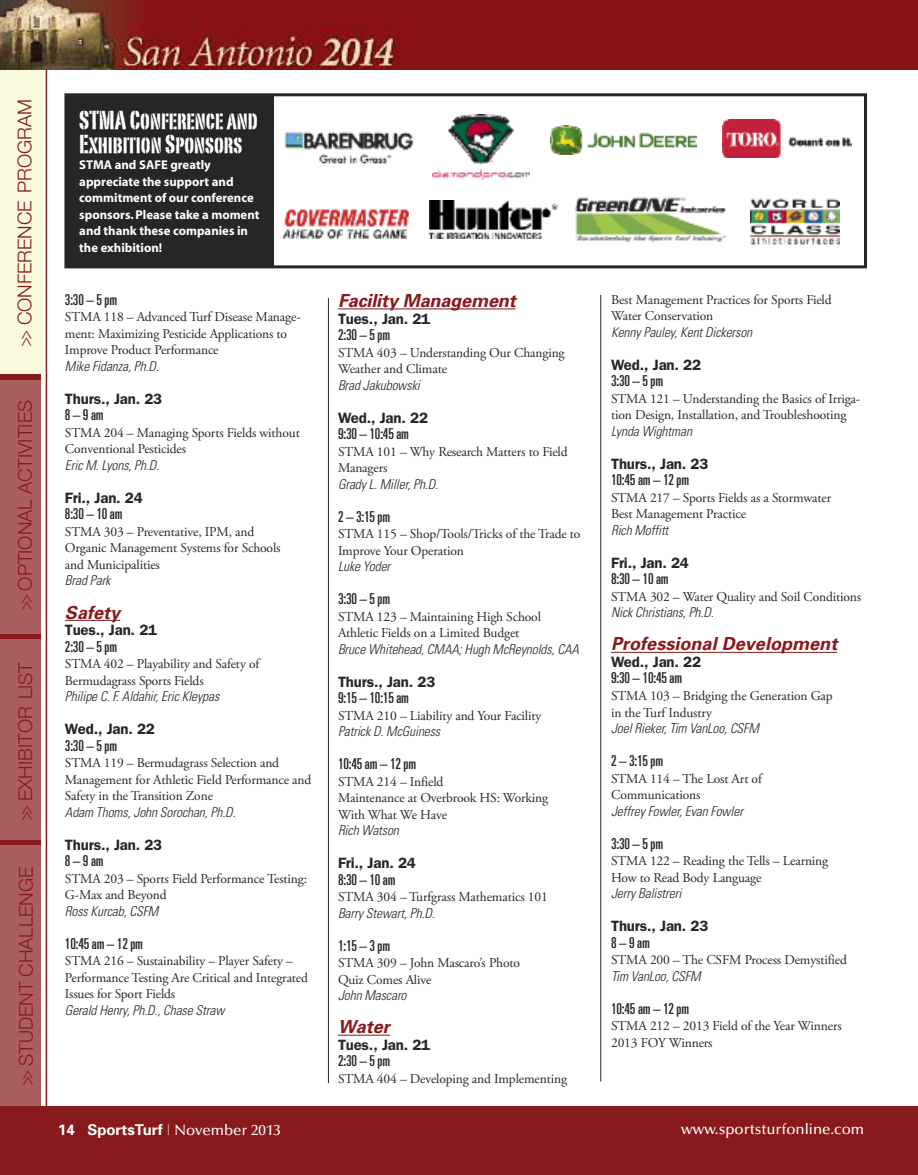
<style>
.page{position:relative;width:918px;height:1175px;background:#fff}
.page>*{position:absolute;margin:0;border:0;box-sizing:border-box;transform-origin:0 0}
.t1{font:25.5px/24px "Portago ITCTT";color:#fff}
.t2{font:300 19.2px "Helvetica Neue";color:#88191c}
.t3{font:italic 700 18px "Univers";color:#88191c}
.t4{font:600 15px/16.5px "Franklin Gothic";letter-spacing:-.01em;color:#272627}
.t5{font:ultra-condensed 15px/16.5px "Univers";letter-spacing:-.01em;color:#272627}
.t6{font:700 15px "Univers";color:#fff}
.t7{font:500 15px "Optima";color:#fff}
.t8{font:13.5px/16.5px "Adobe Garamond Pro";letter-spacing:-.01em;color:#272627}
.t9{font:700 12.75px/16.5px "Myriad";color:#fff}
.s1{font-family:"Univers";font-stretch:condensed}
.s2{font-family:"Univers";font-weight:300;font-style:italic;font-stretch:condensed}
.s3{font-family:"Univers";font-weight:400;font-stretch:ultra-condensed}
.s4{font-family:"Franklin Gothic";font-weight:600;font-stretch:normal}
.s5{font-weight:100;font-stretch:ultra-condensed}
.s6{font-family:"Optima";font-weight:500}
</style>
<div class="page">
<hr style="left:46px;top:0;width:1px;height:1109px;background:#88191c">
<hr style="left:65px;top:620px;width:55px;height:1px;background:#88191c">
<hr style="left:338px;top:308px;width:178px;height:1px;background:#88191c">
<hr style="left:338px;top:1034px;width:52px;height:1px;background:#88191c">
<hr style="left:611px;top:652px;width:226px;height:1px;background:#88191c">
<hr style="left:328px;top:298px;width:1px;height:785px;background:#272627">
<hr style="left:600px;top:295px;width:1px;height:786px;background:#272627">
<div style="left:0;top:38px;width:42px;height:336px;background:#f9f9de"></div>
<div style="left:0;top:380px;width:41px;height:253px;background:#ab5e60"></div>
<div style="left:0;top:639px;width:41px;height:201px;background:#ab5e60"></div>
<div style="left:0;top:845px;width:41px;height:260px;background:#ab5e60"></div>
<div style="left:0;top:1105px;width:918px;height:69px;background:#88191c"></div>
<img style="left:0;top:0;width:918px;height:69px">
<div style="left:64px;top:93px;width:803px;height:175px;border:3px solid #272627"></div>
<img style="left:282px;top:209px;width:127px;height:30px">
<img style="left:750px;top:198px;width:90px;height:47px">
<img style="left:284px;top:132px;width:130px;height:32px">
<div style="left:65px;top:94px;width:209px;height:174px;background:#272627"></div>
<img style="left:575px;top:197px;width:152px;height:46px">
<img style="left:433px;top:114px;width:97px;height:66px">
<img style="left:550px;top:125px;width:147px;height:29px">
<img style="left:430px;top:201px;width:128px;height:38px">
<img style="left:722px;top:120px;width:130px;height:38px">
<p class="t2" style="left:18px;top:346px;width:248px;rotate:-90deg"><span class="s1">&gt;&gt;</span> CONFERENCE PROGRAM</p>
<p class="t2" style="left:18px;top:610px;width:211px;rotate:-90deg"><span class="s1">&gt;&gt;</span> OPTIONAL ACTIVITIES</p>
<p class="t2" style="left:19px;top:820px;width:160px;rotate:-90deg"><span class="s1">&gt;&gt;</span> EXHIBITOR LIST</p>
<p class="t2" style="left:19px;top:1085px;width:220px;rotate:-90deg"><span class="s1">&gt;&gt;</span> STUDENT CHALLENGE</p>
<p class="t1" style="left:79px;top:107px;width:180px">STMA Conferenceand<br>Exhibition Sponsors</p>
<p class="t9" style="left:79px;top:158px;width:182px">STMA and SAFE greatly appreciate the support and commitment of our conference sponsors.Please take a moment and thank these companies in the exhibition!</p>
<p class="t5" style="left:65px;top:292px;width:54px">3:30 – 5 pm</p>
<p class="t8" style="left:65px;top:310px;width:237px">STMA 118 – Advanced Turf Disease Manage&shy;ment: Maximizing Pesticide Applications to Improve Product Performance<br><span class="s2">Mike Fidanza, Ph.D.</span></p>
<p class="t4" style="left:65px;top:390px;width:99px">Thurs., Jan. 23<br><span class="s3">8–9am</span></p>
<p class="t8" style="left:65px;top:425px;width:236px">STMA 204 – Managing Sports Fields without<br>Conventional Pesticides<br><span class="s2">Eric M. Lyons, Ph.D.</span></p>
<p class="t4" style="left:65px;top:489px;width:79px">Fri., Jan. 24<br><span class="s3">8:30 – 10 am</span></p>
<p class="t8" style="left:65px;top:524px;width:217px">STMA 303 – Preventative, IPM, and<br>Organic Management Systems for Schools and Municipalities<br><span class="s2">Brad Park</span></p>
<p class="t3" style="left:65px;top:605px;width:57px">Safety</p>
<p class="t4" style="left:65px;top:621px;width:94px">Tues., Jan. 21<br><span class="s3">2:30 – 5 pm</span></p>
<p class="t8" style="left:65px;top:656px;width:196px">STMA 402 – Playability and Safety of<br>Bermudagrass Sports Fields<br><span class="s2">Philipe C. F. Aldahir, Eric Kleypas</span></p>
<p class="t4" style="left:65px;top:720px;width:92px">Wed., Jan. 22<br><span class="s3">3:30 – 5 pm</span></p>
<p class="t8" style="left:65px;top:755px;width:248px">STMA 119 – Bermudagrass Selection and Management for Athletic Field Performance and Safety in the Transition Zone<br><span class="s2">Adam Thoms, John Sorochan, Ph.D.</span></p>
<p class="t4" style="left:65px;top:836px;width:99px">Thurs., Jan. 23<br><span class="s3">8–9am</span></p>
<p class="t8" style="left:65px;top:871px;width:244px">STMA 203 – Sports Field Performance Testing:<br>G-Max and Beyond<br><span class="s2">Ross Kurcab, CSFM</span></p>
<p class="t5" style="left:65px;top:936px;width:80px">10:45 am – 12 pm</p>
<p class="t8" style="left:65px;top:953px;width:245px">STMA 216 – Sustainability – Player Safety – Performance Testing Are Critical and Integrated Issues for Sport Fields<br><span class="s2">Gerald Henry, Ph.D., Chase Straw</span></p>
<p class="t3" style="left:338px;top:294px;width:179px">Facility Management</p>
<p class="t4" style="left:338px;top:310px;width:94px">Tues., Jan. 21<br><span class="s3">2:30 – 5 pm</span></p>
<p class="t8" style="left:338px;top:345px;width:228px">STMA 403 – Understanding Our Changing<br>Weather and Climate<br><span class="s2">Brad Jakubowski</span></p>
<p class="t5" style="left:338px;top:410px;width:92px"><span class="s4">Wed., Jan. 22<br></span>9:30 – 10:45 am</p>
<p class="t8" style="left:338px;top:444px;width:231px">STMA 101 – Why Research Matters to Field<br>Managers<br><span class="s2">Grady L. Miller, Ph.D.</span></p>
<p class="t5" style="left:338px;top:509px;width:54px">2 – 3:15 pm</p>
<p class="t8" style="left:338px;top:527px;width:244px">STMA 115 – Shop/Tools/Tricks of the Trade to<br>Improve Your Operation<br><span class="s2">Luke Yoder</span></p>
<p class="t5" style="left:338px;top:592px;width:54px">3:30 – 5 pm</p>
<p class="t8" style="left:338px;top:609px;width:242px">STMA 123 – Maintaining High School<br>Athletic Fields on a Limited Budget<br><span class="s2">Bruce Whitehead, CMAA; Hugh McReynolds, CAA</span></p>
<p class="t4" style="left:338px;top:673px;width:99px">Thurs., Jan. 23<br><span class="s3">9:15 – 10:15 am</span></p>
<p class="t8" style="left:338px;top:708px;width:205px">STMA 210 – Liability and Your Facility<br><span class="s2">Patrick D. McGuiness</span></p>
<p class="t5" style="left:338px;top:757px;width:80px">10:45 am – 12 pm</p>
<p class="t8" style="left:338px;top:774px;width:212px">STMA 214 – Infield<br>Maintenance at Overbrook HS: Working<br>With What We Have<br><span class="s2">Rich Watson</span></p>
<p class="t4" style="left:338px;top:854px;width:79px">Fri., Jan. 24<br><span class="s3">8:30 – 10 am</span></p>
<p class="t8" style="left:338px;top:890px;width:211px">STMA 304 – Turfgrass Mathematics 101<br><span class="s2">Barry Stewart, Ph.D.</span></p>
<p class="t5" style="left:338px;top:938px;width:54px">1:15 – 3 pm</p>
<p class="t8" style="left:338px;top:956px;width:184px">STMA 309 – John Mascaro’s Photo<br>Quiz Comes Alive<br><span class="s2">John Mascaro</span></p>
<p class="t3" style="left:338px;top:1020px;width:53px">Water</p>
<p class="t4" style="left:338px;top:1036px;width:94px">Tues., Jan. 21<br><span class="s3">2:30 – 5 pm</span></p>
<p class="t8" style="left:338px;top:1071px;width:231px">STMA 404 – Developing and Implementing</p>
<p class="t8" style="left:611px;top:292px;width:222px">Best Management Practices for Sports Field<br>Water Conservation<br><span class="s2">Kenny Pauley, Kent Dickerson</span></p>
<p class="t4" style="left:611px;top:356px;width:92px">Wed., Jan. 22<br><span class="s3">3:30 – 5 pm</span></p>
<p class="t8" style="left:611px;top:391px;width:251px">STMA 121 – Understanding the Basics of Irriga&shy;tion Design, Installation, and Troubleshooting<br><span class="s2">Lynda Wightman</span></p>
<p class="t4" style="left:611px;top:455px;width:99px">Thurs., Jan. 23<br><span class="s3">10:45 am – 12 pm</span></p>
<p class="t8" style="left:611px;top:490px;width:222px">STMA 217 – Sports Fields as a Stormwater<br>Best Management Practice<br><span class="s2">Rich Moffitt</span></p>
<p class="t4" style="left:611px;top:554px;width:79px">Fri., Jan. 24<br><span class="s3">8:30 – 10 am</span></p>
<p class="t8" style="left:611px;top:589px;width:252px">STMA 302 – Water Quality and Soil Conditions<br><span class="s2">Nick Christians, Ph.D.</span></p>
<p class="t3" style="left:611px;top:637px;width:228px">Professional Development</p>
<p class="t5" style="left:611px;top:654px;width:92px"><span class="s4">Wed., Jan. 22<br></span>9:30 – 10:45 am</p>
<p class="t8" style="left:611px;top:688px;width:223px">STMA 103 – Bridging the Generation Gap in the Turf Industry<br><span class="s2">Joel Rieker, Tim VanLoo, CSFM</span></p>
<p class="t5" style="left:611px;top:753px;width:54px">2 – 3:15 pm</p>
<p class="t8" style="left:611px;top:771px;width:152px">STMA 114 – The Lost Art of<br>Communications<br><span class="s2">Jeffrey Fowler, Evan Fowler</span></p>
<p class="t5" style="left:611px;top:836px;width:54px">3:30 – 5 pm</p>
<p class="t8" style="left:611px;top:853px;width:219px">STMA 122 – Reading the Tells – Learning<br>How to Read Body Language<br><span class="s2">Jerry Balistreri</span></p>
<p class="t4" style="left:611px;top:917px;width:99px">Thurs., Jan. 23<br><span class="s3">8–9am</span></p>
<p class="t8" style="left:611px;top:952px;width:237px">STMA 200 – The CSFM Process Demystified<br><span class="s2">Tim VanLoo, CSFM</span></p>
<p class="t5" style="left:611px;top:1001px;width:80px">10:45 am – 12 pm</p>
<p class="t8" style="left:611px;top:1018px;width:232px">STMA 212 – 2013 Field of the Year Winners<br>2013 FOY Winners</p>
<p class="t6" style="left:58px;top:1123px;width:224px">14 SportsTurf <span class="s5">|</span> <span class="s6">November 2013</span></p>
<p class="t7" style="left:681px;top:1123px;width:185px">www.sportsturfonline.com</p>
</div>
